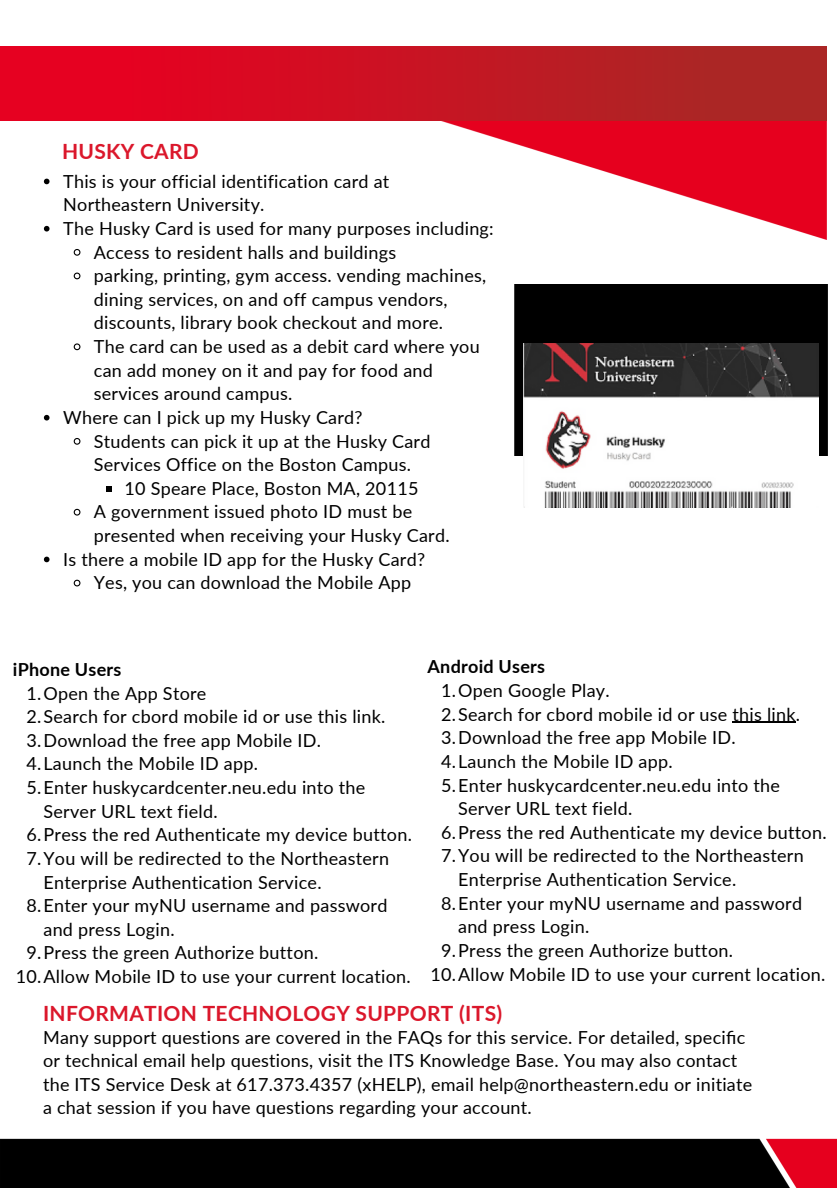
<style>
.page{position:relative;width:837px;height:1188px;background:#fff}
.page>*{position:absolute;margin:0;border:0;box-sizing:border-box;transform-origin:0 0}
.t1{font:700 21px "Lato";letter-spacing:.015em;color:#db172b}
.t2{font:18px/23.7px "Lato";letter-spacing:.015em;color:#000}
.t3{font:700 18px "Lato";letter-spacing:.015em;color:#000}
</style>
<div class="page">
<div style="left:514px;top:285px;width:313px;height:171px;background:#000"></div>
<img style="left:524px;top:343px;width:294px;height:164px">
<img style="left:332px;top:120px;width:495px;height:120px">
<div style="left:1px;top:47px;width:826px;height:73px;background:linear-gradient(to right,#ee0020,#a42a25)"></div>
<svg style="left:44px;top:179px;width:6px;height:5px"></svg>
<svg style="left:44px;top:226px;width:6px;height:6px"></svg>
<svg style="left:73px;top:249px;width:8px;height:7px"></svg>
<svg style="left:73px;top:272px;width:8px;height:8px"></svg>
<svg style="left:73px;top:343px;width:8px;height:8px"></svg>
<svg style="left:44px;top:415px;width:6px;height:6px"></svg>
<svg style="left:73px;top:438px;width:8px;height:7px"></svg>
<svg style="left:106px;top:486px;width:5px;height:5px"></svg>
<svg style="left:73px;top:508px;width:8px;height:8px"></svg>
<svg style="left:44px;top:557px;width:6px;height:5px"></svg>
<svg style="left:73px;top:579px;width:8px;height:8px"></svg>
<hr style="left:733px;top:722px;width:63px;height:1px;background:#000">
<img style="left:0;top:1138px;width:837px;height:50px">
<p class="t1" style="left:62px;top:138px;width:138px">HUSKY CARD</p>
<p class="t2" style="left:63px;top:169px;width:328px">This is your official identification card at<br>Northeastern University.</p>
<p class="t2" style="left:63px;top:216px;width:432px">The Husky Card is used for many purposes including:</p>
<h1 class="t2" style="left:94px;top:240px;width:304px">Access to resident halls and buildings</h1>
<p class="t2" style="left:94px;top:263px;width:394px">parking, printing, gym access. vending machines, dining services, on and off campus vendors, discounts, library book checkout and more.</p>
<p class="t2" style="left:94px;top:334px;width:387px">The card can be used as a debit card where you can add money on it and pay for food and services around campus.</p>
<p class="t2" style="left:63px;top:405px;width:301px">Where can I pick up my Husky Card?</p>
<p class="t2" style="left:94px;top:429px;width:338px">Students can pick it up at the Husky Card<br>Services Office on the Boston Campus.</p>
<p class="t2" style="left:124px;top:476px;width:296px">10 Speare Place, Boston MA, 20115</p>
<p class="t2" style="left:94px;top:500px;width:357px">A government issued photo ID must be presented when receiving your Husky Card.</p>
<p class="t2" style="left:63px;top:547px;width:363px">Is there a mobile ID app for the Husky Card?</p>
<p class="t2" style="left:94px;top:570px;width:319px">Yes, you can download the Mobile App</p>
<p class="t3" style="left:13px;top:658px;width:110px">iPhone Users</p>
<p class="t2" style="left:26px;top:681px;width:181px">1.Open the App Store</p>
<p class="t2" style="left:26px;top:704px;width:360px">2.Search for cbord mobile id or use this link.</p>
<p class="t2" style="left:26px;top:728px;width:296px">3.Download the free app Mobile ID.</p>
<h2 class="t2" style="left:26px;top:752px;width:233px">4.Launch the Mobile ID app.</h2>
<p class="t2" style="left:43px;top:775px;width:323px;text-indent:-17px">5.Enter huskycardcenter.neu.edu into the<br>Server URL text field.</p>
<p class="t2" style="left:26px;top:823px;width:387px">6.Press the red Authenticate my device button.</p>
<p class="t2" style="left:43px;top:846px;width:347px;text-indent:-17px">7.You will be redirected to the Northeastern<br>Enterprise Authentication Service.</p>
<p class="t2" style="left:43px;top:893px;width:346px;text-indent:-17px">8.Enter your myNU username and password and press Login.</p>
<p class="t2" style="left:26px;top:941px;width:293px">9.Press the green Authorize button.</p>
<p class="t2" style="left:16px;top:964px;width:396px">10.Allow Mobile ID to use your current location.</p>
<p class="t3" style="left:428px;top:656px;width:119px">Android Users</p>
<p class="t2" style="left:441px;top:678px;width:170px">1.Open Google Play.</p>
<p class="t2" style="left:441px;top:702px;width:360px">2.Search for cbord mobile id or use this link.</p>
<p class="t2" style="left:441px;top:725px;width:296px">3.Download the free app Mobile ID.</p>
<p class="t2" style="left:441px;top:749px;width:233px">4.Launch the Mobile ID app.</p>
<p class="t2" style="left:458px;top:773px;width:323px;text-indent:-17px">5.Enter huskycardcenter.neu.edu into the<br>Server URL text field.</p>
<p class="t2" style="left:441px;top:820px;width:387px">6.Press the red Authenticate my device button.</p>
<p class="t2" style="left:458px;top:844px;width:347px;text-indent:-17px">7.You will be redirected to the Northeastern<br>Enterprise Authentication Service.</p>
<p class="t2" style="left:458px;top:891px;width:346px;text-indent:-17px">8.Enter your myNU username and password and press Login.</p>
<p class="t2" style="left:441px;top:938px;width:293px">9.Press the green Authorize button.</p>
<p class="t2" style="left:430px;top:962px;width:396px">10.Allow Mobile ID to use your current location.</p>
<p class="t1" style="left:43px;top:1000px;width:461px">INFORMATION TECHNOLOGY SUPPORT (ITS)</p>
<p class="t2" style="left:43px;top:1025px;width:711px">Many support questions are covered in the FAQs for this service. For detailed, specific or technical email help questions, visit the ITS Knowledge Base. You may also contact the ITS Service Desk at 617.373.4357 (xHELP), email help@northeastern.edu or initiate a chat session if you have questions regarding your account.</p>
</div>
